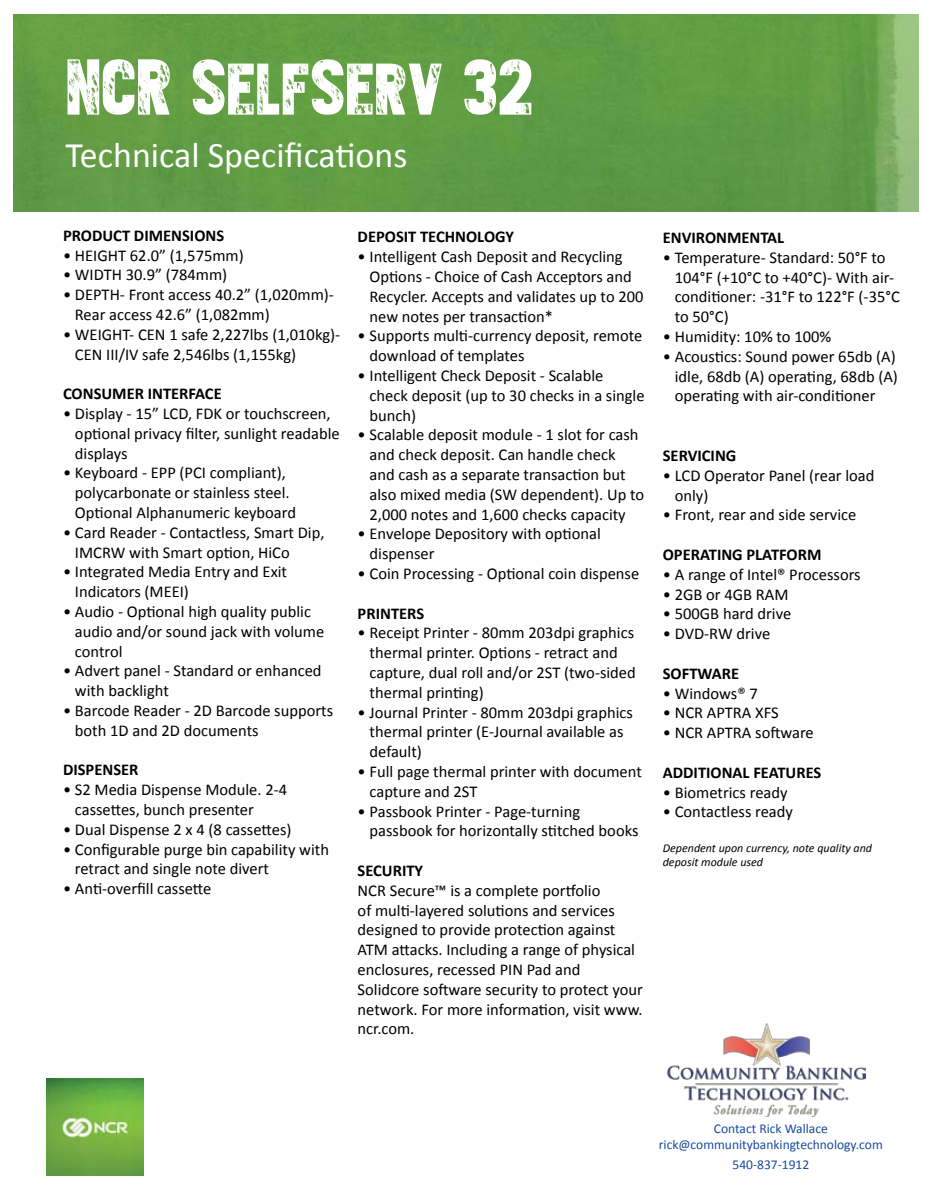
<style>
.page{position:relative;width:932px;height:1202px;background:#fff}
.page>*{position:absolute;margin:0;border:0;box-sizing:border-box;transform-origin:0 0}
.t1{font:78px "Varietykiller";color:#fff}
.t2{font:36px "Calibri";color:#fff}
.t3{font:16.5px/19.8px "Calibri";color:#000}
.t4{font:700 16.5px "Calibri";color:#000}
.t5{font:13.5px/16.2px "Calibri";color:#184a9f;text-align:center}
.t6{font:italic 12px/14.4px "Calibri";color:#000}
.s1{font-size:72px}
</style>
<div class="page">
<img style="left:46px;top:1078px;width:98px;height:97px">
<img style="left:14px;top:15px;width:904px;height:196px">
<img style="left:667px;top:1023px;width:199px;height:93px">
<h1 class="t1" style="left:68px;top:55px;width:469px">NCR S<span class="s1">ELF</span>S<span class="s1">ERV</span> 32</h1>
<h2 class="t2" style="left:66px;top:132px;width:343px">Technical Specifications</h2>
<p class="t4" style="left:63px;top:225px;width:163px">PRODUCT DIMENSIONS</p>
<p class="t3" style="left:63px;top:245px;width:182px">• HEIGHT 62.0” (1,575mm)</p>
<p class="t3" style="left:63px;top:265px;width:166px">• WIDTH 30.9” (784mm)</p>
<p class="t3" style="left:75px;top:285px;width:260px;text-indent:-12px">• DEPTH- Front access 40.2” (1,020mm)-<br>Rear access 42.6” (1,082mm)</p>
<p class="t3" style="left:75px;top:324px;width:267px;text-indent:-12px">• WEIGHT- CEN 1 safe 2,227lbs (1,010kg)-<br>CEN III/IV safe 2,546lbs (1,155kg)</p>
<p class="t4" style="left:63px;top:383px;width:160px">CONSUMER INTERFACE</p>
<p class="t3" style="left:75px;top:404px;width:266px;text-indent:-12px">• Display - 15” LCD, FDK or touchscreen, optional privacy filter, sunlight readable displays</p>
<p class="t3" style="left:75px;top:463px;width:223px;text-indent:-12px">• Keyboard - EPP (PCI compliant), polycarbonate or stainless steel.<br>Optional Alphanumeric keyboard</p>
<p class="t3" style="left:75px;top:522px;width:251px;text-indent:-12px">• Card Reader - Contactless, Smart Dip,<br>IMCRW with Smart option, HiCo</p>
<p class="t3" style="left:75px;top:562px;width:214px;text-indent:-12px">• Integrated Media Entry and Exit<br>Indicators (MEEI)</p>
<p class="t3" style="left:75px;top:602px;width:251px;text-indent:-12px">• Audio - Optional high quality public audio and/or sound jack with volume control</p>
<p class="t3" style="left:75px;top:661px;width:248px;text-indent:-12px">• Advert panel - Standard or enhanced with backlight</p>
<p class="t3" style="left:75px;top:701px;width:260px;text-indent:-12px">• Barcode Reader - 2D Barcode supports both 1D and 2D documents</p>
<p class="t4" style="left:63px;top:759px;width:77px">DISPENSER</p>
<p class="t3" style="left:75px;top:780px;width:214px;text-indent:-12px">• S2 Media Dispense Module. 2-4 cassettes, bunch presenter</p>
<p class="t3" style="left:63px;top:819px;width:230px">• Dual Dispense 2 x 4 (8 cassettes)</p>
<p class="t3" style="left:75px;top:839px;width:256px;text-indent:-12px">• Configurable purge bin capability with retract and single note divert</p>
<p class="t3" style="left:63px;top:879px;width:150px">• Anti-overfill cassette</p>
<p class="t4" style="left:358px;top:226px;width:158px">DEPOSIT TECHNOLOGY</p>
<p class="t3" style="left:369px;top:247px;width:275px;text-indent:-12px">• Intelligent Cash Deposit and Recycling Options - Choice of Cash Acceptors and Recycler. Accepts and validates up to 200 new notes per transaction*</p>
<p class="t3" style="left:369px;top:326px;width:274px;text-indent:-12px">• Supports multi-currency deposit, remote download of templates</p>
<p class="t3" style="left:369px;top:366px;width:276px;text-indent:-12px">• Intelligent Check Deposit - Scalable check deposit (up to 30 checks in a single bunch)</p>
<p class="t3" style="left:369px;top:425px;width:276px;text-indent:-12px">• Scalable deposit module - 1 slot for cash and check deposit. Can handle check and cash as a separate transaction but also mixed media (SW dependent). Up to 2,000 notes and 1,600 checks capacity</p>
<p class="t3" style="left:369px;top:524px;width:233px;text-indent:-12px">• Envelope Depository with optional dispenser</p>
<p class="t3" style="left:358px;top:564px;width:283px">• Coin Processing - Optional coin dispense</p>
<p class="t4" style="left:358px;top:602px;width:68px">PRINTERS</p>
<p class="t3" style="left:369px;top:623px;width:268px;text-indent:-12px">• Receipt Printer - 80mm 203dpi graphics thermal printer. Options - retract and capture, dual roll and/or 2ST (two-sided thermal printing)</p>
<p class="t3" style="left:369px;top:702px;width:265px;text-indent:-12px">• Journal Printer - 80mm 203dpi graphics thermal printer (E-Journal available as default)</p>
<p class="t3" style="left:369px;top:762px;width:274px;text-indent:-12px">• Full page thermal printer with document capture and 2ST</p>
<p class="t3" style="left:369px;top:801px;width:270px;text-indent:-12px">• Passbook Printer - Page-turning passbook for horizontally stitched books</p>
<p class="t4" style="left:358px;top:860px;width:67px">SECURITY</p>
<p class="t3" style="left:358px;top:880px;width:287px">NCR Secure™ is a complete portfolio<br>of multi-layered solutions and services designed to provide protection against ATM attacks. Including a range of physical enclosures, recessed PIN Pad and Solidcore software security to protect your network. For more information, visit www. ncr.com.</p>
<p class="t4" style="left:663px;top:227px;width:123px">ENVIRONMENTAL</p>
<p class="t3" style="left:675px;top:247px;width:226px;text-indent:-12px">• Temperature- Standard: 50°F to<br>104°F (+10°C to +40°C)- With air&shy;conditioner: -31°F to 122°F (-35°C to 50°C)</p>
<p class="t3" style="left:663px;top:327px;width:170px">• Humidity: 10% to 100%</p>
<p class="t3" style="left:675px;top:346px;width:225px;text-indent:-12px">• Acoustics: Sound power 65db (A) idle, 68db (A) operating, 68db (A) operating with air-conditioner</p>
<p class="t4" style="left:663px;top:445px;width:75px">SERVICING</p>
<p class="t3" style="left:675px;top:465px;width:201px;text-indent:-12px">• LCD Operator Panel (rear load only)</p>
<p class="t3" style="left:663px;top:505px;width:195px">• Front, rear and side service</p>
<p class="t4" style="left:663px;top:544px;width:160px">OPERATING PLATFORM</p>
<p class="t3" style="left:663px;top:564px;width:199px">• A range of Intel® Processors</p>
<p class="t3" style="left:663px;top:584px;width:127px">• 2GB or 4GB RAM</p>
<p class="t3" style="left:663px;top:604px;width:130px">• 500GB hard drive</p>
<p class="t3" style="left:663px;top:624px;width:109px">• DVD-RW drive</p>
<p class="t4" style="left:663px;top:663px;width:78px">SOFTWARE</p>
<p class="t3" style="left:663px;top:683px;width:96px">• Windows® 7</p>
<p class="t3" style="left:663px;top:703px;width:117px">• NCR APTRA XFS</p>
<p class="t3" style="left:663px;top:723px;width:152px">• NCR APTRA software</p>
<p class="t4" style="left:663px;top:762px;width:160px">ADDITIONAL FEATURES</p>
<p class="t3" style="left:663px;top:782px;width:126px">• Biometrics ready</p>
<p class="t3" style="left:663px;top:802px;width:132px">• Contactless ready</p>
<p class="t6" style="left:663px;top:840px;width:211px">Dependent upon currency, note quality and deposit module used</p>
<p class="t5" style="left:659px;top:1120px;width:225px">Contact Rick Wallace rick@communitybankingtechnology.com</p>
<p class="t5" style="left:732px;top:1156px;width:78px">540-837-1912</p>
</div>
